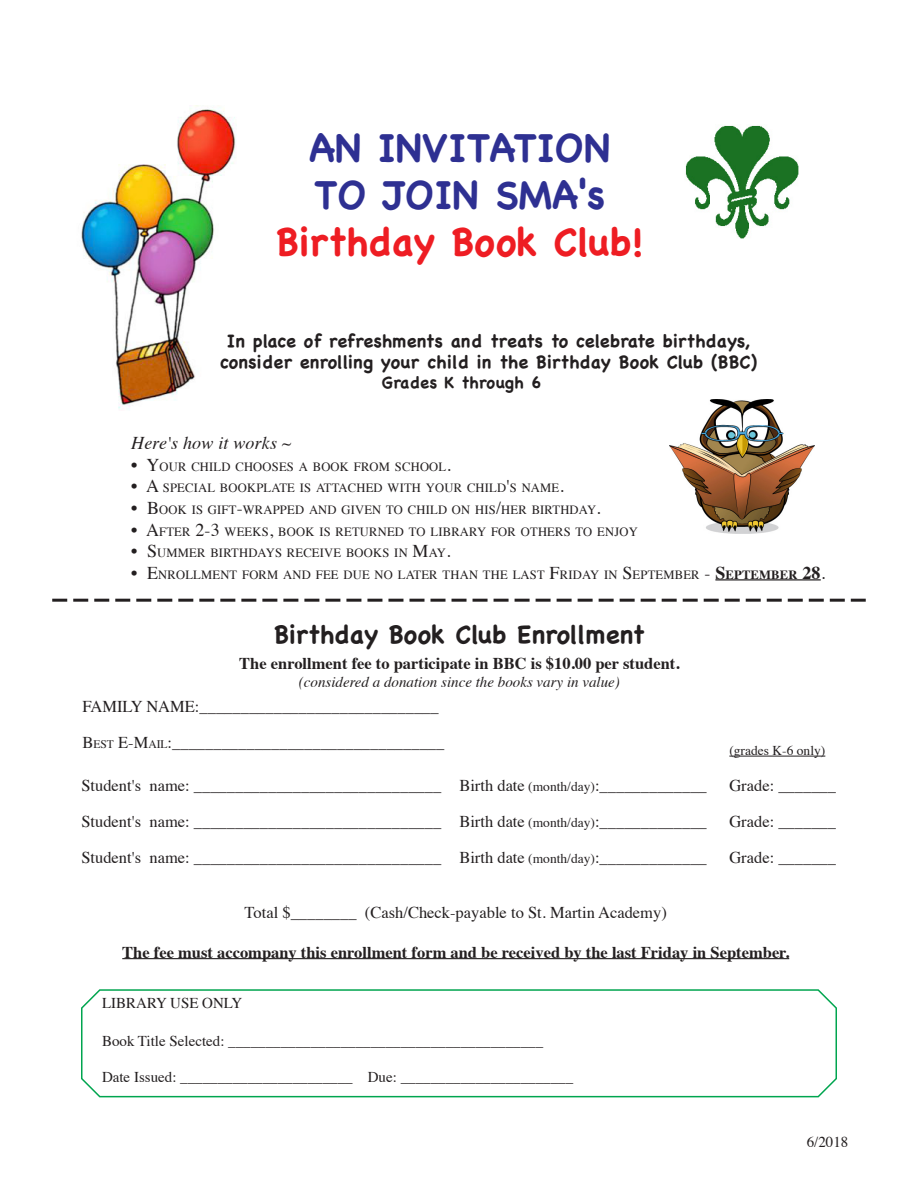
<style>
.page{position:relative;width:918px;height:1188px;background:#fff}
.page>*{position:absolute;margin:0;border:0;box-sizing:border-box;transform-origin:0 0}
.t1{font:700 39px "Chalkboard";color:#2e3092}
.t2{font:700 39px "Chalkboard";color:#ee1d23}
.t3{font:700 25.5px "Chalkboard";color:#231f20}
.t4{font:700 18px "Chalkboard";letter-spacing:.01em;color:#231f20}
.t5{font:italic 18px "Times";letter-spacing:.01em;color:#231f20}
.t6{font:16.5px "Times";color:#231f20}
.t7{font:700 16.5px "Times";color:#231f20}
.t8{font:700 16.5px "Chalkboard";letter-spacing:.01em;color:#231f20}
.t9{font:16.5px "Times";color:#231f20}
.t10{font:15px "Times";color:#231f20}
.t11{font:italic 15px "Times";color:#231f20}
.t12{font:13.5px "Times";color:#231f20}
.t13{font:12.6px "Times";letter-spacing:.015em;color:#231f20}
.s1{font-size:18px}
.s2{font-weight:700;font-size:18px}
.s3{font-weight:700}
.s4{font-style:inherit}
.s5{font-size:11.55px}
.s6{font-size:13.5px}
</style>
<div class="page">
<img style="left:81px;top:106px;width:155px;height:304px">
<hr style="left:715px;top:579px;width:106px;height:2px;background:#231f20">
<hr style="left:729px;top:756px;width:96px;height:1px;background:#231f20">
<svg style="left:52px;top:599px;width:814px;height:3px"></svg>
<img style="left:685px;top:125px;width:114px;height:114px">
<hr style="left:122px;top:958px;width:667px;height:1px;background:#231f20">
<svg style="left:81px;top:989px;width:756px;height:109px"></svg>
<img style="left:669px;top:400px;width:145px;height:134px">
<p class="t1" style="left:309px;top:125px;width:303px">AN INVITATION</p>
<p class="t1" style="left:315px;top:172px;width:292px">TO JOIN SMA's</p>
<p class="t2" style="left:276px;top:219px;width:369px">Birthday Book Club!</p>
<p class="t4" style="left:227px;top:330px;width:525px">In place of refreshments and treats to celebrate birthdays,</p>
<p class="t4" style="left:220px;top:351px;width:539px">consider enrolling your child in the Birthday Book Club (BBC)</p>
<p class="t8" style="left:382px;top:373px;width:161px">Grades K through 6</p>
<p class="t5" style="left:131px;top:427px;width:162px">Here's how it works ~</p>
<p class="t13" style="left:131px;top:455px;width:321px"><span class="s1">•</span> <span class="s1">Y</span>OUR CHILD CHOOSES A BOOK FROM SCHOOL<span class="s1">.</span></p>
<p class="t13" style="left:131px;top:476px;width:434px"><span class="s1">• A</span> SPECIAL BOOKPLATE IS ATTACHED WITH YOUR CHILD<span class="s1">'</span>S NAME<span class="s1">.</span></p>
<p class="t13" style="left:131px;top:498px;width:471px"><span class="s1">• B</span> OOK IS GIFT<span class="s1">-</span>WRAPPED AND GIVEN TO CHILD ON HIS<span class="s1">/</span>HER BIRTHDAY<span class="s1">.</span></p>
<p class="t13" style="left:131px;top:519px;width:508px"><span class="s1">• A</span>FTER <span class="s1">2-3</span> WEEKS<span class="s1">,</span> BOOK IS RETURNED TO LIBRARY FOR OTHERS TO ENJOY</p>
<p class="t13" style="left:131px;top:541px;width:321px"><span class="s1">• S</span> UMMER BIRTHDAYS RECEIVE BOOKS IN <span class="s1">M</span>AY<span class="s1">.</span></p>
<p class="t13" style="left:131px;top:563px;width:696px"><span class="s1">• E</span>NROLLMENT FORM AND FEE DUE NO LATER THAN THE LAST <span class="s1">F</span>RIDAY IN <span class="s1">S</span> EPTEMBER <span class="s1">-</span> <span class="s2">S</span><span class="s3">EPTEMBER</span> <span class="s2">28</span><span class="s1">.</span></p>
<p class="t3" style="left:274px;top:619px;width:372px">Birthday Book Club Enrollment</p>
<p class="t7" style="left:239px;top:647px;width:442px">The enrollment fee to participate in BBC is $10.00 per student.</p>
<p class="t11" style="left:299px;top:669px;width:323px">(considered a donation since the books vary in value)</p>
<p class="t9" style="left:82px;top:691px;width:31px">FAMILYN</p>
<p class="t6" style="left:158px;top:691px;width:282px"><span class="s4">AME</span> :_____________________________</p>
<p class="t6" style="left:82px;top:727px;width:363px"><span class="s4">B</span><span class="s5">EST</span> <span class="s4">E -M</span><span class="s5">AIL</span>:_________________________________</p>
<p class="t12" style="left:729px;top:738px;width:97px">(grades K-6 only)</p>
<p class="t6" style="left:81px;top:770px;width:627px">Student's name: ______________________________ Birth date <span class="s6">(month/day)</span>:_____________</p>
<p class="t6" style="left:729px;top:770px;width:108px">Grade: _______</p>
<p class="t6" style="left:81px;top:806px;width:627px">Student's name: ______________________________ Birth date <span class="s6">(month/day)</span>:_____________</p>
<p class="t6" style="left:729px;top:806px;width:108px">Grade: _______</p>
<p class="t6" style="left:81px;top:842px;width:627px">Student's name: ______________________________ Birth date <span class="s6">(month/day)</span>:_____________</p>
<p class="t6" style="left:729px;top:842px;width:108px">Grade: _______</p>
<p class="t6" style="left:245px;top:897px;width:424px">Total $________ (Cash/Check-payable to St. Martin Academy)</p>
<p class="t7" style="left:122px;top:936px;width:668px">The fee must accompany this enrollment form and be received by the last Friday in September.</p>
<p class="t10" style="left:102px;top:989px;width:142px">LIBRARY USE ONLY</p>
<p class="t10" style="left:102px;top:1027px;width:443px">Book Title Selected: __________________________________________</p>
<p class="t10" style="left:102px;top:1063px;width:473px">Date Issued: _______________________ Due: _______________________</p>
<p class="t10" style="left:807px;top:1128px;width:43px">6/2018</p>
</div>
